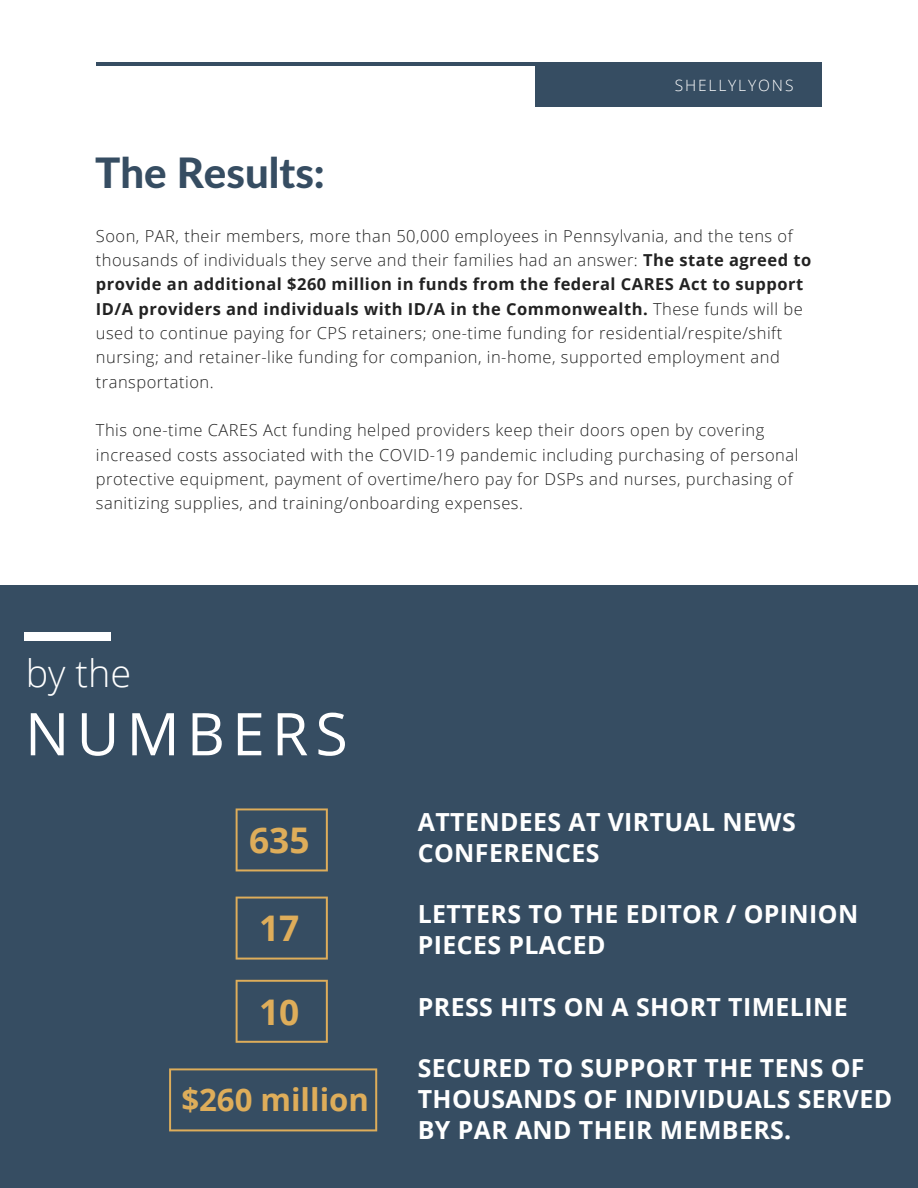
<style>
.page{position:relative;width:918px;height:1188px;background:#fff}
.page>*{position:absolute;margin:0;border:0;box-sizing:border-box;transform-origin:0 0}
.t1{font:58.95px "Open Sans";letter-spacing:.12em;color:#fff}
.t2{font:800 42px "Lato Latin";color:#364d62}
.t3{font:300 37.8px "Open Sans";color:#fff}
.t4{font:700 35.25px "Open Sans";color:#dead5a}
.t5{font:700 31.2px "Open Sans";color:#dead5a}
.t6{font:700 24.9px/30.8px "Open Sans";letter-spacing:.015em;color:#fff}
.t7{font:300 16.5px/24.3px "Open Sans";letter-spacing:.03em;color:#222}
.t8{font:300 15.6px "Open Sans";letter-spacing:.12em;color:#fff}
.s1{font-weight:700}
</style>
<div class="page">
<hr style="left:96px;top:62px;width:726px;height:4px;background:#364d62">
<div style="left:535px;top:62px;width:287px;height:44px;background:#364d62"></div>
<div style="left:0;top:585px;width:918px;height:603px;background:#364d62"></div>
<div style="left:24px;top:633px;width:87px;height:7px;background:#fff"></div>
<svg style="left:236px;top:808px;width:92px;height:63px"></svg>
<svg style="left:236px;top:897px;width:92px;height:63px"></svg>
<svg style="left:236px;top:980px;width:92px;height:63px"></svg>
<svg style="left:169px;top:1068px;width:208px;height:63px"></svg>
<h2 class="t2" style="left:95px;top:154px;width:231px">The Results:</h2>
<p class="t8" style="left:675px;top:74px;width:120px">SHELLYLYONS</p>
<p class="t7" style="left:96px;top:223px;width:717px">Soon, PAR, their members, more than 50,000 employees in Pennsylvania, and the tens of thousands of individuals they serve and their families had an answer: <span class="s1">The state agreed to provide an additional $260 million in funds from the federal CARES Act to support ID/A providers and individuals with ID/A in the Commonwealth.</span> These funds will be used to continue paying for CPS retainers; one-time funding for residential/respite/shift nursing; and retainer-like funding for companion, in-home, supported employment and transportation.</p>
<p class="t7" style="left:96px;top:418px;width:704px">This one-time CARES Act funding helped providers keep their doors open by covering increased costs associated with the COVID-19 pandemic including purchasing of personal protective equipment, payment of overtime/hero pay for DSPs and nurses, purchasing of sanitizing supplies, and training/onboarding expenses.</p>
<h3 class="t3" style="left:26px;top:647px;width:107px">by the</h3>
<h1 class="t1" style="left:25px;top:692px;width:324px">NUMBERS</h1>
<h3 class="t4" style="left:249px;top:816px;width:62px">635</h3>
<h3 class="t4" style="left:259px;top:904px;width:42px">17</h3>
<h3 class="t4" style="left:259px;top:987px;width:42px">10</h3>
<h3 class="t5" style="left:181px;top:1078px;width:189px">$260 million</h3>
<h3 class="t6" style="left:418px;top:806px;width:379px">ATTENDEES AT VIRTUAL NEWS<br>CONFERENCES</h3>
<h3 class="t6" style="left:418px;top:898px;width:442px">LETTERS TO THE EDITOR / OPINION<br>PIECES PLACED</h3>
<h3 class="t6" style="left:418px;top:991px;width:431px">PRESS HITS ON A SHORT TIMELINE</h3>
<h3 class="t6" style="left:418px;top:1052px;width:476px">SECURED TO SUPPORT THE TENS OF<br>THOUSANDS OF INDIVIDUALS SERVED<br>BY PAR AND THEIR MEMBERS.</h3>
</div>
